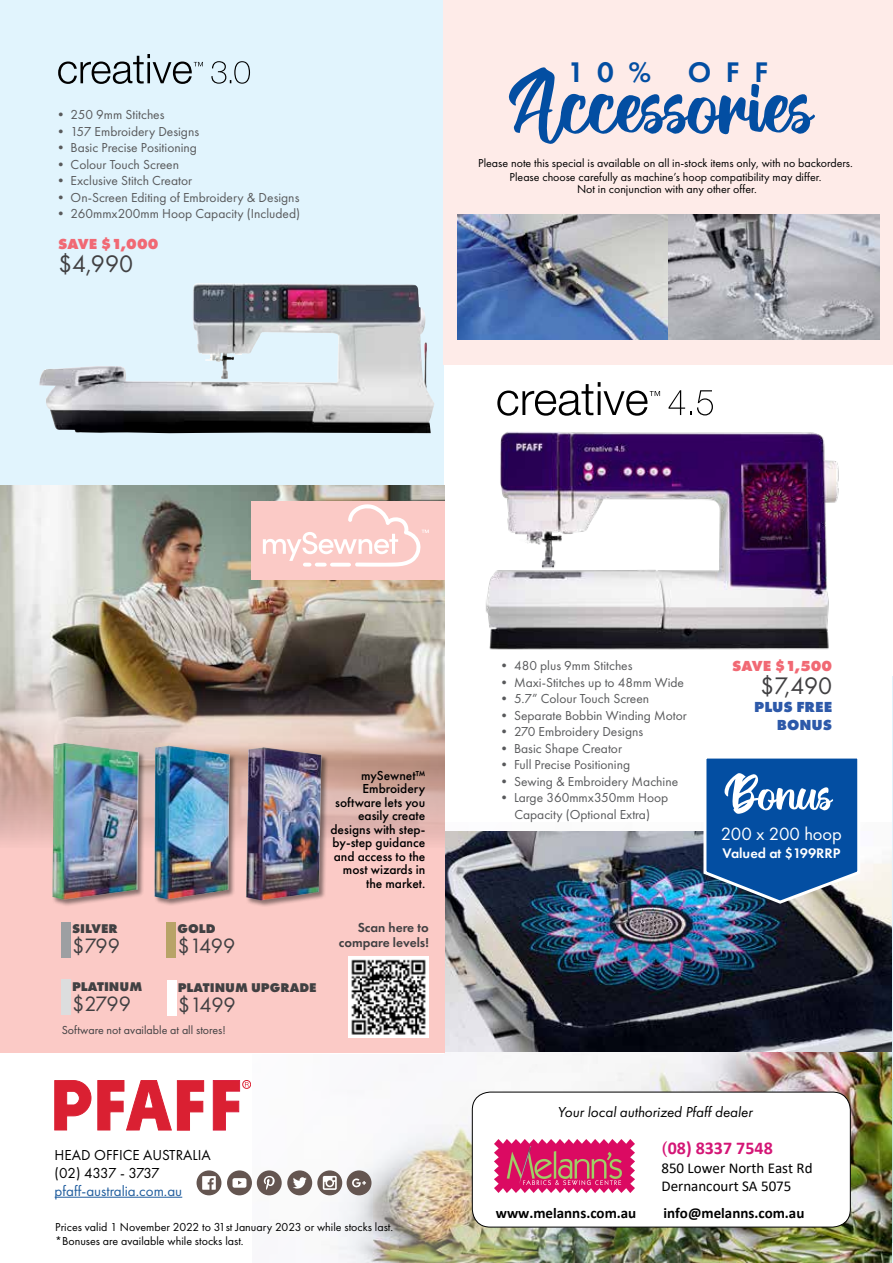
<style>
.page{position:relative;width:893px;height:1263px;background:#fff}
.page>*{position:absolute;margin:0;border:0;box-sizing:border-box;transform-origin:0 0}
.t1{font:86.1px "Ontel";color:#034ea2}
.t2{font:50.1px "Ontel";color:#fff}
.t3{font:600 29.4px "Futura PT";color:#034ea2}
.t4{font:24.75px "Futura PT";color:#414042}
.t5{font:21.6px "Futura PT";letter-spacing:-.025em;color:#414042}
.t6{font:18.45px "Futura PT";color:#fff}
.t7{font:700 18px "Calibri";color:#d41676}
.t8{font:800 15.15px "Futura PT";color:#f16974}
.t9{font:800 15.15px/18px "Futura PT";color:#2d59a9;text-align:right}
.t10{font:700 15px "Calibri";color:#000}
.t11{font:15px/18px "Calibri";color:#000}
.t12{font:15px/18px "Futura PT";color:#000}
.t13{font:italic 15px "Futura PT";color:#000}
.t14{font:15px "Futura PT";color:#215e9e}
.t15{font:600 14.4px "Futura PT";color:#fff}
.t16{font:13.5px/16.5px "Futura PT";color:#58595b;text-align:center}
.t17{font:500 13.5px/13.5px "Futura PT";color:#000;text-align:right}
.t18{font:600 13.5px/15px "Futura PT";color:#414042;text-align:right}
.t19{font:800 13.2px "Futura PT";color:#414042}
.t20{font:12px/14.4px "Futura PT";color:#000}
.t21{font:12px "Futura PT";color:#414042}
.s1{font-family:"Minion Pro"}
</style>
<div class="page">
<img style="left:256px;top:822px;width:636px;height:441px">
<img style="left:444px;top:831px;width:448px;height:220px">
<hr style="left:892px;top:677px;width:1px;height:586px;background:#e1f4fd">
<hr style="left:892px;top:1079px;width:1px;height:163px;background:#c3e3de">
<div style="left:0;top:0;width:443px;height:527px;background:#e1f4fd"></div>
<div style="left:443px;top:0;width:450px;height:364px;background:#feebe8"></div>
<svg style="left:58px;top:54px;width:192px;height:30px"></svg>
<svg style="left:497px;top:382px;width:163px;height:34px"></svg>
<svg style="left:669px;top:390px;width:44px;height:25px"></svg>
<img style="left:39px;top:284px;width:299px;height:149px">
<img style="left:485px;top:432px;width:354px;height:218px">
<div style="left:472px;top:1092px;width:378px;height:135px;background:#fff;border-radius:18px"></div>
<div style="left:472px;top:1092px;width:379px;height:135px;border:1px solid #000;border-radius:18px"></div>
<div style="left:227px;top:1170px;width:25px;height:25px;background:#645550;border-radius:50%"></div>
<svg style="left:232px;top:1178px;width:14px;height:10px"></svg>
<div style="left:287px;top:1170px;width:25px;height:25px;background:#645550;border-radius:50%"></div>
<svg style="left:293px;top:1177px;width:14px;height:11px"></svg>
<div style="left:257px;top:1170px;width:25px;height:25px;background:#645550;border-radius:50%"></div>
<svg style="left:264px;top:1176px;width:11px;height:14px"></svg>
<div style="left:317px;top:1170px;width:25px;height:25px;background:#645550;border-radius:50%"></div>
<svg style="left:323px;top:1176px;width:14px;height:14px"></svg>
<div style="left:347px;top:1170px;width:24px;height:25px;background:#645550;border-radius:50%"></div>
<svg style="left:352px;top:1178px;width:14px;height:10px"></svg>
<div style="left:197px;top:1170px;width:24px;height:25px;background:#645550;border-radius:50%"></div>
<svg style="left:202px;top:1176px;width:14px;height:14px"></svg>
<hr style="left:55px;top:1197px;width:127px;height:1px;background:#215e9e">
<svg style="left:55px;top:1080px;width:36px;height:50px"></svg>
<svg style="left:98px;top:1080px;width:106px;height:50px"></svg>
<div style="left:242px;top:1080px;width:9px;height:9px;border:1px solid #da2032;border-radius:50%"></div>
<svg style="left:213px;top:1080px;width:36px;height:50px"></svg>
<div style="left:0;top:527px;width:444px;height:525px;background:#fbcac6"></div>
<img style="left:0;top:485px;width:444px;height:357px">
<div style="left:52px;top:742px;width:277px;height:166px;background:#000;opacity:.45"></div>
<img style="left:52px;top:743px;width:270px;height:158px">
<div style="left:61px;top:922px;width:10px;height:35px;background:#9d9fa2"></div>
<div style="left:167px;top:922px;width:9px;height:35px;background:#b8a367"></div>
<div style="left:61px;top:979px;width:10px;height:36px;background:#dcddde"></div>
<div style="left:167px;top:980px;width:9px;height:36px;background:#fff"></div>
<img style="left:348px;top:957px;width:81px;height:80px">
<img style="left:458px;top:214px;width:211px;height:126px">
<svg style="left:669px;top:214px;width:210px;height:126px;background:#a9aab0"></svg>
<div style="left:251px;top:501px;width:193px;height:78px;background:#fbcac6"></div>
<svg style="left:263px;top:504px;width:166px;height:63px"></svg>
<svg style="left:702px;top:758px;width:160px;height:147px;background:#1e5da4"></svg>
<img style="left:494px;top:1139px;width:140px;height:54px">
<p class="t16" style="left:54px;top:106px;width:112px">• 250 9mm Stitches</p>
<p class="t16" style="left:54px;top:123px;width:147px">• 157 Embroidery Designs</p>
<p class="t16" style="left:54px;top:139px;width:145px">• Basic Precise Positioning</p>
<p class="t16" style="left:54px;top:156px;width:127px">• Colour Touch Screen</p>
<p class="t16" style="left:54px;top:172px;width:140px">• Exclusive Stitch Creator</p>
<p class="t16" style="left:54px;top:189px;width:247px">• On-Screen Editing of Embroidery &amp; Designs</p>
<p class="t16" style="left:54px;top:205px;width:248px">• 260mmx200mm Hoop Capacity (Included)</p>
<p class="t8" style="left:58px;top:235px;width:102px">SAVE $1,000</p>
<h3 class="t4" style="left:58px;top:249px;width:77px">$4,990</h3>
<h3 class="t3" style="left:568px;top:53px;width:202px">10% OFF</h3>
<h1 class="t1" style="left:509px;top:53px;width:306px">Accessories</h1>
<p class="t20" style="left:478px;top:155px;width:376px;text-align:center">Please note this special is available on all in-stock items only, with no backorders.<br>Please choose carefully as machine’s hoop compatibility may differ.</p>
<p class="t20" style="left:577px;top:182px;width:181px">Not in conjunction with any other offer.</p>
<p class="t19" style="left:72px;top:921px;width:47px">SILVER</p>
<h3 class="t5" style="left:72px;top:933px;width:49px">$799</h3>
<p class="t19" style="left:72px;top:978px;width:72px">PLATINUM</p>
<h3 class="t5" style="left:72px;top:991px;width:60px">$2799</h3>
<p class="t19" style="left:177px;top:921px;width:40px">GOLD</p>
<h3 class="t5" style="left:177px;top:933px;width:60px">$1499</h3>
<p class="t19" style="left:178px;top:979px;width:140px">PLATINUM UPGRADE</p>
<h3 class="t5" style="left:178px;top:992px;width:60px">$1499</h3>
<p class="t21" style="left:62px;top:1023px;width:166px">Software not available at all stores!</p>
<p class="t17" style="left:330px;top:768px;width:96px">mySewnet™<br>Embroidery software lets you easily create designs with step&shy;by-step guidance and access to the most wizards in the market.</p>
<p class="t18" style="left:339px;top:920px;width:92px">Scan here to compare levels!</p>
<p class="t12" style="left:55px;top:1145px;width:158px">HEAD OFFICE AUSTRALIA (02) 4337 - 3737</p>
<p class="t14" style="left:55px;top:1182px;width:129px">pfaff-australia.com.au</p>
<p class="t20" style="left:55px;top:1220px;width:339px">Prices valid 1 November 2022 to 31st January 2023 or while stocks last. *Bonuses are available while stocks last.</p>
<p class="t16" style="left:497px;top:657px;width:137px">• 480 plus 9mm Stitches</p>
<p class="t16" style="left:497px;top:674px;width:188px">• Maxi-Stitches up to 48mm Wide</p>
<p class="t16" style="left:497px;top:690px;width:153px">• 5.7” Colour Touch Screen</p>
<p class="t16" style="left:497px;top:707px;width:191px">• Separate Bobbin Winding Motor</p>
<p class="t16" style="left:497px;top:723px;width:147px">• 270 Embroidery Designs</p>
<p class="t16" style="left:497px;top:740px;width:126px">• Basic Shape Creator</p>
<p class="t16" style="left:497px;top:756px;width:134px">• Full Precise Positioning</p>
<p class="t16" style="left:497px;top:773px;width:182px">• Sewing &amp; Embroidery Machine</p>
<p class="t16" style="left:497px;top:789px;width:172px">• Large 360mmx350mm Hoop<br>Capacity (Optional Extra)</p>
<p class="t8" style="left:732px;top:657px;width:102px">SAVE $1,500</p>
<h3 class="t4" style="left:760px;top:671px;width:74px">$7,490</h3>
<p class="t9" style="left:754px;top:698px;width:79px">PLUS FREE<br>BONUS</p>
<h2 class="t2" style="left:725px;top:763px;width:109px">Bonus</h2>
<h3 class="t6" style="left:721px;top:823px;width:123px">200 x 200 hoop</h3>
<p class="t15" style="left:722px;top:844px;width:120px">Valued at $199RRP</p>
<p class="t13" style="left:558px;top:1103px;width:197px">Your local authorized Pfaff dealer</p>
<h3 class="t7" style="left:661px;top:1135px;width:113px"><span class="s1">(</span>08) 8337 7548</h3>
<p class="t11" style="left:661px;top:1159px;width:153px">850 Lower North East Rd<br>Dernancourt SA 5075</p>
<p class="t10" style="left:496px;top:1202px;width:142px">www.melanns.com.au</p>
<p class="t10" style="left:663px;top:1202px;width:142px">info@melanns.com.au</p>
</div>
